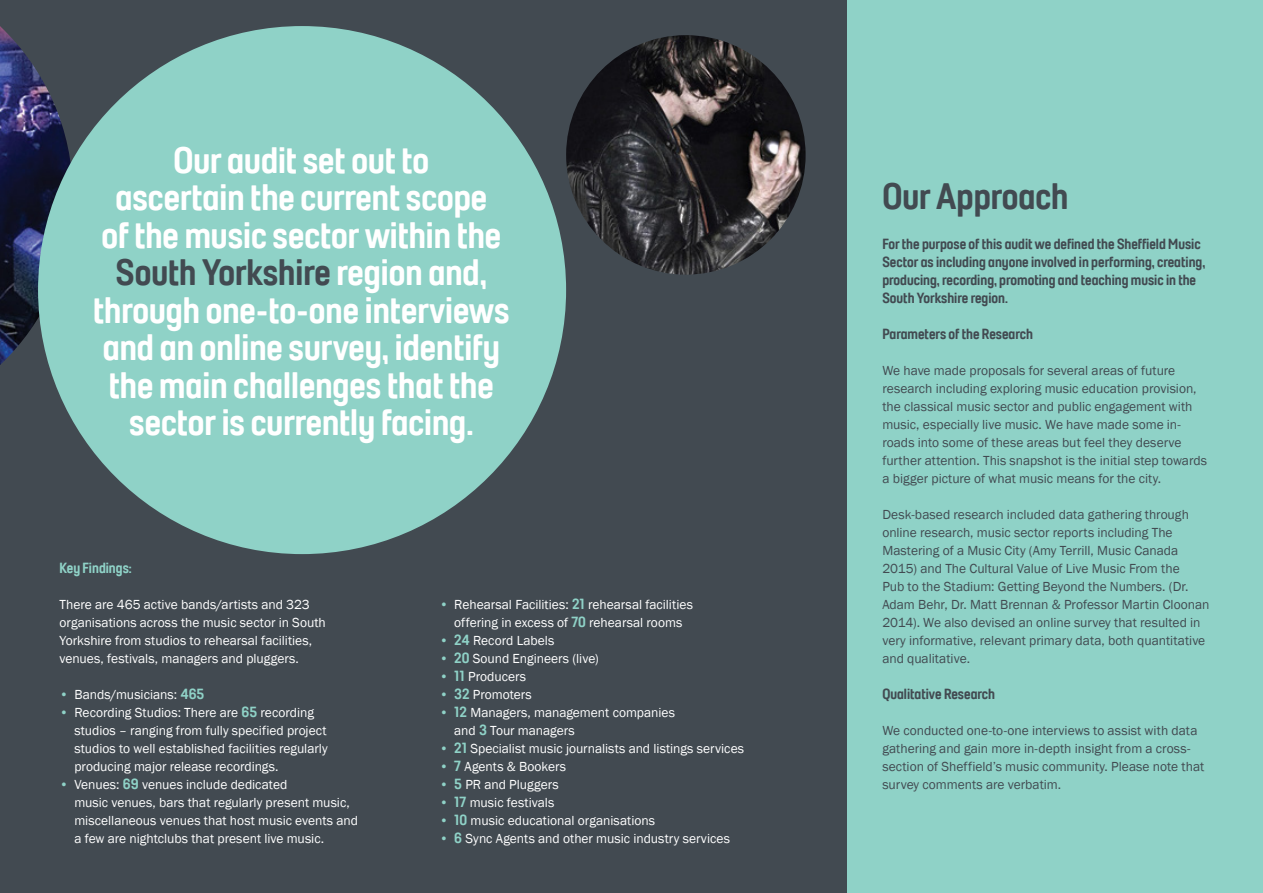
<style>
.page{position:relative;width:1263px;height:893px;background:#424a51}
.page>*{position:absolute;margin:0;border:0;box-sizing:border-box;transform-origin:0 0}
.t1{font:37.5px/37.5px "Sheffield Headline";color:#fff;text-align:center}
.t2{font:37.5px "Sheffield Headline";color:#424a51}
.t3{font:15px/18px "Sheffield Headline";color:#424a51}
.t4{font:15px "Sheffield Headline";color:#8fd2c7}
.t5{font:13.5px/18px "Franklin Gothic";color:#424a51}
.t6{font:13.5px/18px "Franklin Gothic";color:#fff}
.s1{color:#424a51}
.s2{color:#8fd2c7}
.s3{font-family:"Sheffield Headline";font-size:15px;color:#8fd2c7}
</style>
<div class="page">
<img style="left:566px;top:35px;width:240px;height:240px;border-radius:120px">
<img style="left:0;top:26px;width:73px;height:339px">
<div style="left:848px;top:0;width:415px;height:893px;background:#8fd2c7"></div>
<div style="left:38px;top:26px;width:528px;height:528px;background:#8fd2c7;border-radius:50%"></div>
<h1 class="t1" style="left:93px;top:140px;width:418px">Our audit set out to<br>ascertain the current scope<br>of the music sector within the<br><span class="s1">South Yorkshire</span> region and, through one-to-one interviews and an online survey, identify the main challenges that the sector is currently facing.</h1>
<p class="t4" style="left:60px;top:559px;width:74px">Key Findings:</p>
<p class="t6" style="left:60px;top:596px;width:268px">There are 465 active bands/artists and 323 organisations across the music sector in South Yorkshire from studios to rehearsal facilities, venues, festivals, managers and pluggers.</p>
<p class="t6" style="left:60px;top:686px;width:146px"><span class="s2">•</span> Bands/musicians: <span class="s3">465</span></p>
<p class="t6" style="left:74px;top:704px;width:255px;text-indent:-15px"><span class="s2">•</span> Recording Studios: There are <span class="s3">65</span> recording studios – ranging from fully specified project studios to well established facilities regularly producing major release recordings.</p>
<p class="t6" style="left:74px;top:776px;width:285px;text-indent:-15px"><span class="s2">•</span> Venues: <span class="s3">69</span> venues include dedicated<br>music venues, bars that regularly present music, miscellaneous venues that host music events and a few are nightclubs that present live music.</p>
<p class="t6" style="left:439px;top:596px;width:255px;text-align:center"><span class="s2">•</span> Rehearsal Facilities: <span class="s3">21</span> rehearsal facilities offering in excess of <span class="s3">70</span> rehearsal rooms</p>
<p class="t6" style="left:439px;top:632px;width:116px"><span class="s2">•</span> <span class="s3">24</span> Record Labels</p>
<p class="t6" style="left:439px;top:650px;width:161px"><span class="s2">•</span> <span class="s3">20</span> Sound Engineers (live)</p>
<p class="t6" style="left:439px;top:668px;width:88px"><span class="s2">•</span> <span class="s3">11</span> Producers</p>
<p class="t6" style="left:439px;top:686px;width:94px"><span class="s2">•</span> <span class="s3">32</span> Promoters</p>
<p class="t6" style="left:454px;top:704px;width:222px;text-indent:-15px"><span class="s2">•</span> <span class="s3">12</span> Managers, management companies and <span class="s3">3</span> Tour managers</p>
<p class="t6" style="left:439px;top:740px;width:306px"><span class="s2">•</span> <span class="s3">21</span> Specialist music journalists and listings services</p>
<p class="t6" style="left:439px;top:758px;width:128px"><span class="s2">•</span> <span class="s3">7</span> Agents &amp; Bookers</p>
<p class="t6" style="left:439px;top:776px;width:121px"><span class="s2">•</span> <span class="s3">5</span> PR and Pluggers</p>
<p class="t6" style="left:439px;top:794px;width:116px"><span class="s2">•</span> <span class="s3">17</span> music festivals</p>
<p class="t6" style="left:439px;top:812px;width:217px"><span class="s2">•</span> <span class="s3">10</span> music educational organisations</p>
<p class="t6" style="left:439px;top:830px;width:292px"><span class="s2">•</span> <span class="s3">6</span> Sync Agents and other music industry services</p>
<h1 class="t2" style="left:882px;top:173px;width:188px">Our Approach</h1>
<p class="t3" style="left:882px;top:235px;width:324px">For the purpose of this audit we defined the Sheffield Music Sector as including anyone involved in performing, creating, producing, recording, promoting and teaching music in the South Yorkshire region.</p>
<p class="t3" style="left:882px;top:325px;width:152px">Parameters of the Research</p>
<p class="t5" style="left:882px;top:362px;width:326px">We have made proposals for several areas of future research including exploring music education provision, the classical music sector and public engagement with music, especially live music. We have made some in&shy;roads into some of these areas but feel they deserve further attention. This snapshot is the initial step towards a bigger picture of what music means for the city.</p>
<p class="t5" style="left:882px;top:506px;width:329px">Desk-based research included data gathering through online research, music sector reports including The Mastering of a Music City (Amy Terrill, Music Canada 2015) and The Cultural Value of Live Music From the<br>Pub to the Stadium: Getting Beyond the Numbers. (Dr.<br>Adam Behr, Dr. Matt Brennan &amp; Professor Martin Cloonan 2014). We also devised an online survey that resulted in very informative, relevant primary data, both quantitative and qualitative.</p>
<p class="t3" style="left:882px;top:685px;width:114px">Qualitative Research</p>
<p class="t5" style="left:882px;top:722px;width:323px">We conducted one-to-one interviews to assist with data gathering and gain more in-depth insight from a cross&shy;section of Sheffield’s music community. Please note that survey comments are verbatim.</p>
</div>
